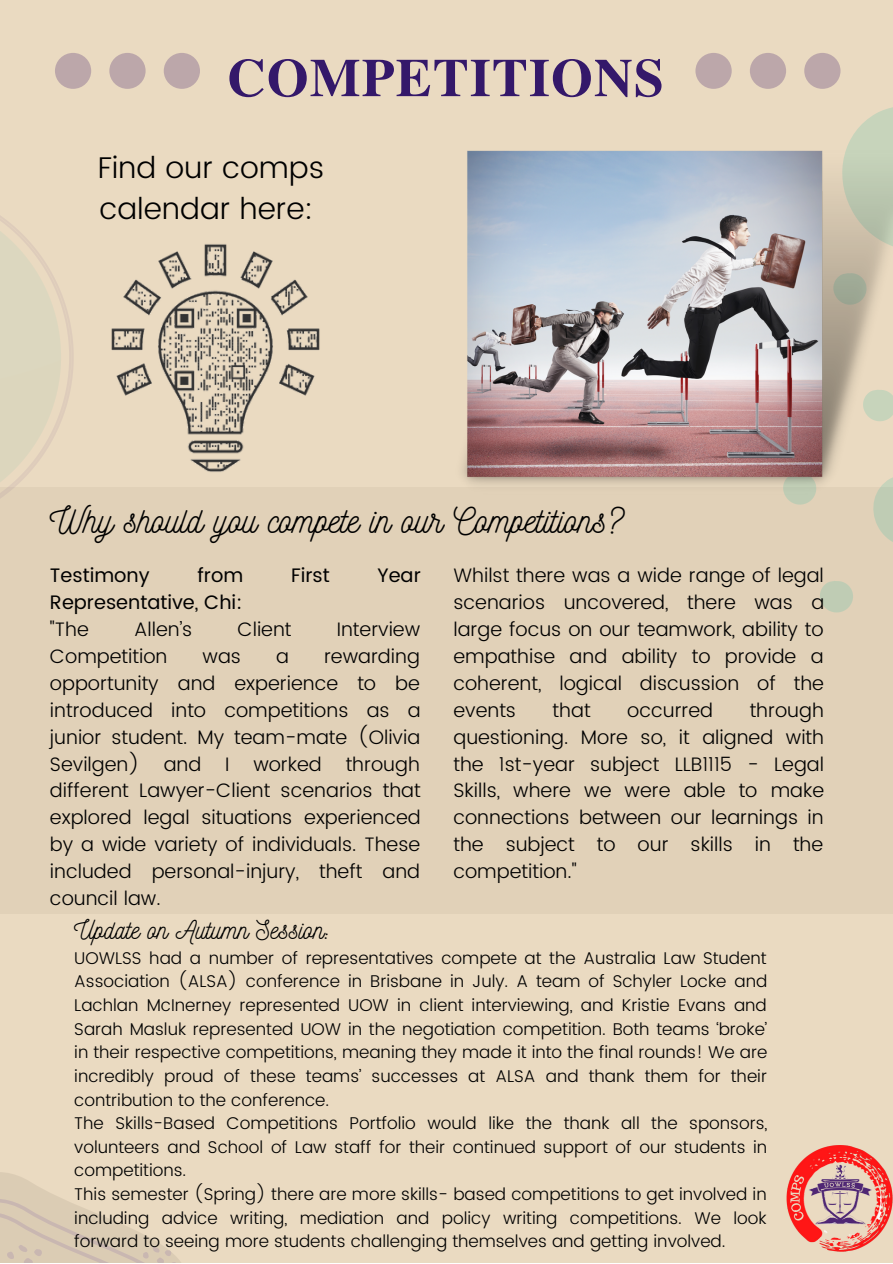
<style>
.page{position:relative;width:893px;height:1264px;background:#fff}
.page>*{position:absolute;margin:0;border:0;box-sizing:border-box;transform-origin:0 0}
.t1{font:700 53.7px "Te X Gyre Termes";letter-spacing:.02em;color:#34186a}
.t2{font:35.85px "Nickainley";color:#000}
.t3{font:300 30px/41.5px "Poppins";color:#000}
.t4{font:25.95px "Nickainley";color:#000}
.t5{font:300 19.5px/27px "Poppins";color:#000;text-align:justify}
.t6{font:19.5px "Poppins";color:#000}
.t7{font:300 16.95px/23.5px "Poppins";color:#000}
</style>
<div class="page">
<div style="left:0;top:0;width:892px;height:1262px;background:#eadac1"></div>
<svg style="left:55px;top:53px;width:145px;height:36px"></svg>
<svg style="left:695px;top:53px;width:145px;height:16px"></svg>
<div style="left:0;top:488px;width:892px;height:426px;background:#e1d1b8"></div>
<svg style="left:0;top:216px;width:73px;height:282px"></svg>
<svg style="left:695px;top:69px;width:197px;height:544px"></svg>
<svg style="left:0;top:1172px;width:180px;height:90px"></svg>
<img style="left:462px;top:150px;width:430px;height:344px">
<img style="left:786px;top:1145px;width:106px;height:107px">
<img style="left:111px;top:244px;width:209px;height:228px">
<h1 class="t1" style="left:227px;top:36px;width:438px">COMPETITIONS</h1>
<h3 class="t3" style="left:98px;top:146px;width:228px">Find our comps calendar here:</h3>
<h2 class="t2" style="left:50px;top:497px;width:575px">Why should you compete in our Competitions?</h2>
<p class="t6" style="left:50px;top:563px;width:101px">Testimony</p>
<p class="t6" style="left:197px;top:563px;width:47px">from</p>
<p class="t6" style="left:291px;top:563px;width:40px">First</p>
<p class="t6" style="left:377px;top:563px;width:45px">Year</p>
<p class="t6" style="left:50px;top:590px;width:194px">Representative, Chi:</p>
<p class="t5" style="left:50px;top:615px;width:40px">"The</p>
<p class="t5" style="left:134px;top:615px;width:60px">Allen’s</p>
<p class="t5" style="left:237px;top:615px;width:56px">Client</p>
<p class="t5" style="left:337px;top:615px;width:85px">Interview</p>
<p class="t5" style="left:50px;top:642px;width:119px">Competition</p>
<p class="t5" style="left:202px;top:642px;width:40px">was</p>
<p class="t5" style="left:276px;top:642px;width:14px">a</p>
<p class="t5" style="left:453px;top:561px;width:372px">Whilst there was a wide range of legal scenarios uncovered, there was a large focus on our teamwork, ability to empathise and ability to provide a coherent, logical discussion of the events</p>
<p class="t5" style="left:50px;top:642px;width:372px;text-indent:274px">rewarding opportunity and experience to be introduced into competitions as a junior student. My team-mate (Olivia Sevilgen) and I worked through different Lawyer-Client scenarios that explored legal situations experienced by a wide variety of individuals. These included personal-injury, theft and council law.</p>
<p class="t5" style="left:453px;top:696px;width:372px;text-indent:296px">through questioning. More so, it aligned with the 1st-year subject LLB1115 - Legal Skills, where we were able to make connections between our learnings in the subject to our skills in the competition."</p>
<p class="t5" style="left:552px;top:696px;width:39px">that</p>
<p class="t5" style="left:627px;top:696px;width:87px">occurred</p>
<h3 class="t4" style="left:74px;top:913px;width:258px">Update on Autumn Session:</h3>
<p class="t7" style="left:74px;top:946px;width:694px">UOWLSS had a number of representatives compete at the Australia Law Student Association (ALSA) conference in Brisbane in July. A team of Schyler Locke and Lachlan McInerney represented UOW in client interviewing, and Kristie Evans and Sarah Masluk represented UOW in the negotiation competition. Both teams ‘broke’ in their respective competitions, meaning they made it into the final rounds! We are incredibly proud of these teams’ successes at ALSA and thank them for their contribution to the conference.<br>The Skills-Based Competitions Portfolio would like the thank all the sponsors, volunteers and School of Law staff for their continued support of our students in competitions.<br>This semester (Spring) there are more skills- based competitions to get involved in including advice writing, mediation and policy writing competitions. We look forward to seeing more students challenging themselves and getting involved.</p>
</div>
